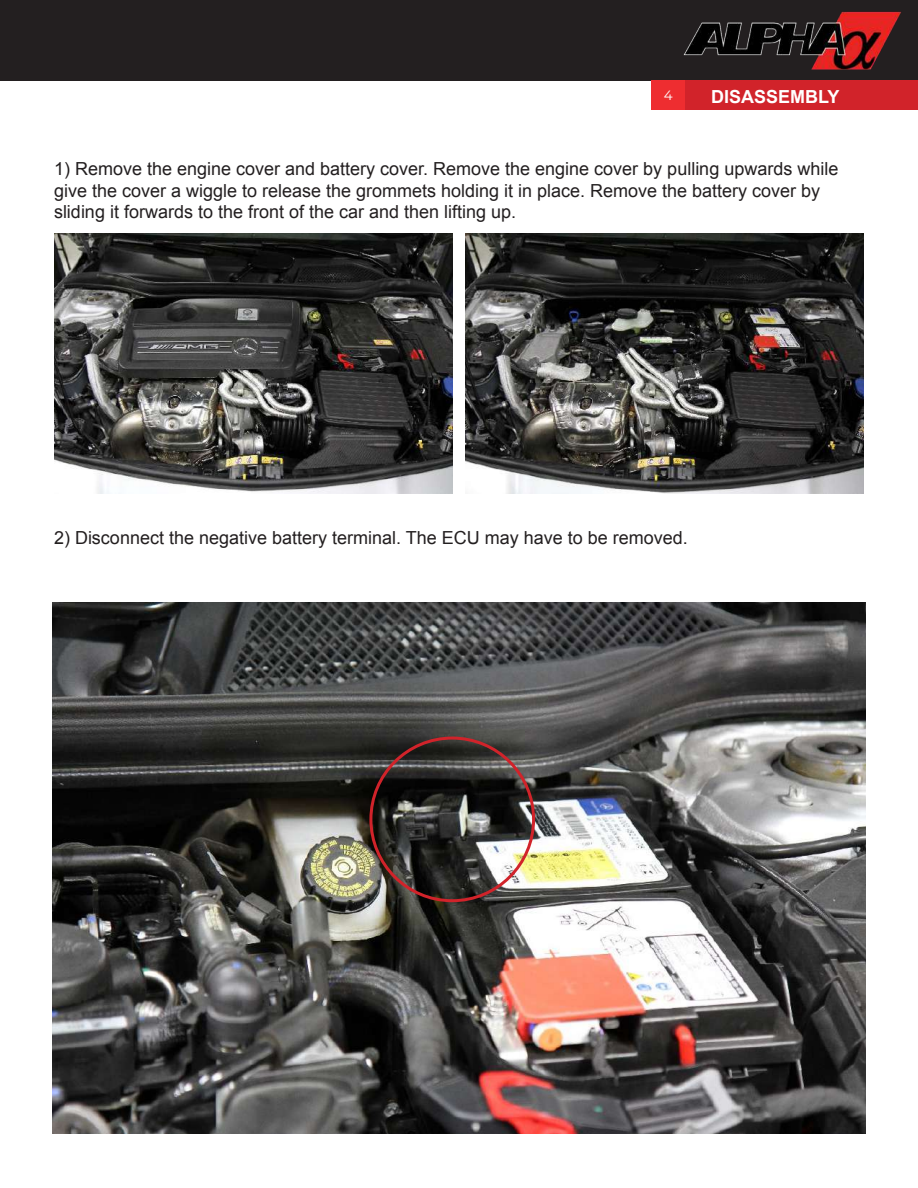
<style>
.page{position:relative;width:918px;height:1188px;background:#fff}
.page>*{position:absolute;margin:0;border:0;box-sizing:border-box;transform-origin:0 0}
.t1{font:18px/21.6px "Arial";color:#231f20}
.t2{font:700 18px "Arial";color:#fff}
.t3{font:13.5px "Montserrat";color:#fff}
</style>
<div class="page">
<div style="left:0;top:0;width:918px;height:80px;background:#231f20"></div>
<div style="left:652px;top:80px;width:266px;height:30px;background:#d1232a"></div>
<div style="left:651px;top:80px;width:34px;height:30px;background:#ee2d30"></div>
<img style="left:683px;top:11px;width:219px;height:59px">
<img style="left:54px;top:233px;width:398px;height:261px">
<img style="left:466px;top:233px;width:398px;height:261px">
<img style="left:52px;top:603px;width:814px;height:531px">
<div style="left:369px;top:737px;width:166px;height:165px;border:3px solid #d1232a;border-radius:50%"></div>
<p class="t3" style="left:664px;top:86px;width:10px">4</p>
<p class="t2" style="left:711px;top:84px;width:130px">DISASSEMBLY</p>
<p class="t1" style="left:54px;top:158px;width:786px">1) Remove the engine cover and battery cover. Remove the engine cover by pulling upwards while give the cover a wiggle to release the grommets holding it in place. Remove the battery cover by sliding it forwards to the front of the car and then lifting up.</p>
<p class="t1" style="left:54px;top:528px;width:635px">2) Disconnect the negative battery terminal. The ECU may have to be removed.</p>
</div>
